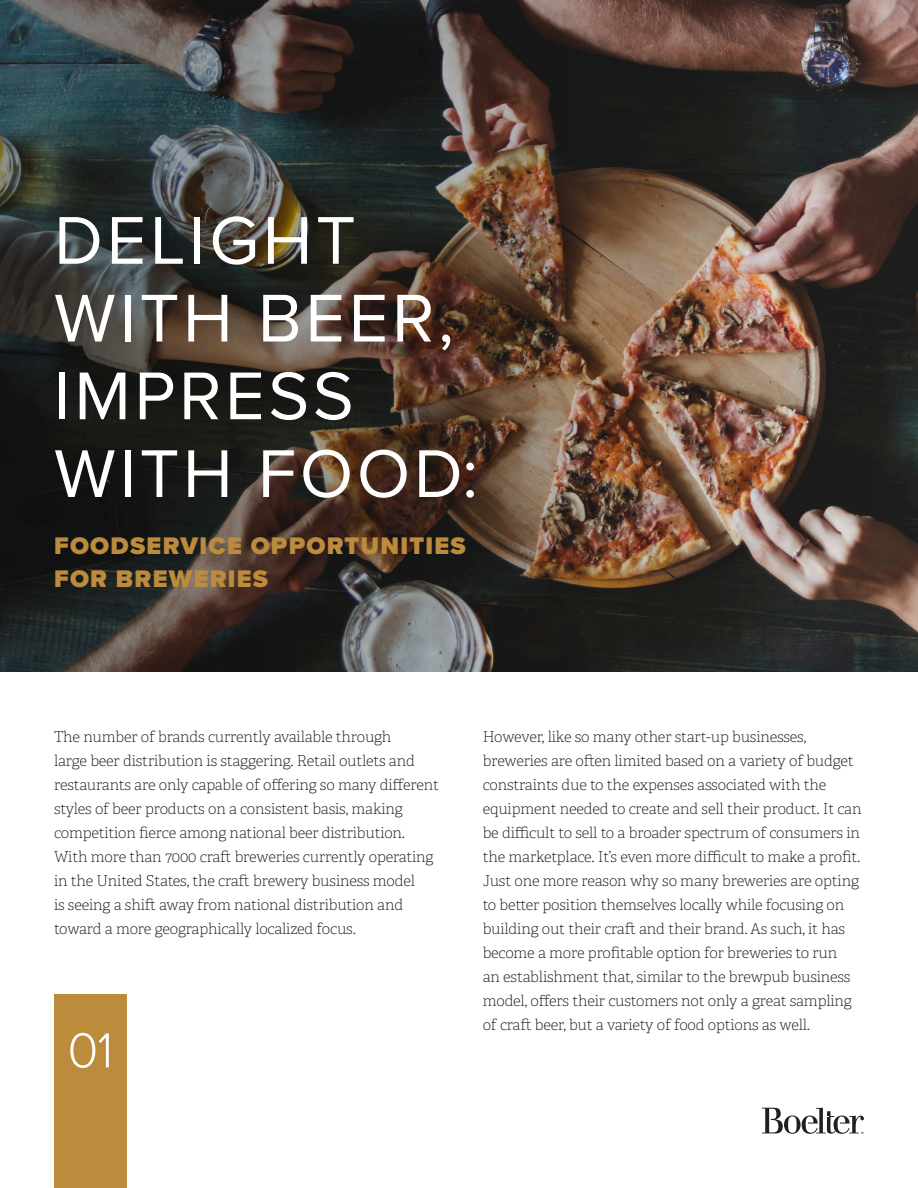
<style>
.page{position:relative;width:918px;height:1188px;background:#fff}
.page>*{position:absolute;margin:0;border:0;box-sizing:border-box;transform-origin:0 0}
.t1{font:69.9px/77.7px "Proxima Nova";letter-spacing:.05em;color:#fff}
.t2{font:300 51px "Proxima Nova";color:#fff}
.t3{font:900 24.9px/32.7px "Proxima Nova";letter-spacing:.05em;color:#bc8b3c}
.t4{font:15px/24px "Adelle PE Th";letter-spacing:-.01em;color:#231f20}
</style>
<div class="page">
<svg style="left:762px;top:1108px;width:102px;height:26px"></svg>
<img style="left:0;top:0;width:918px;height:672px">
<div style="left:54px;top:995px;width:72px;height:193px;background:#bc8b3c"></div>
<p class="t1" style="left:54px;top:203px;width:426px">DELIGHT<br>WITH BEER,<br>IMPRESS<br>WITH FOOD:</p>
<p class="t3" style="left:54px;top:531px;width:413px">FOODSERVICE OPPORTUNITIES<br>FOR BREWERIES</p>
<p class="t4" style="left:54px;top:725px;width:386px">The number of brands currently available through<br>large beer distribution is staggering. Retail outlets and restaurants are only capable of offering so many different styles of beer products on a consistent basis, making competition fierce among national beer distribution.<br>With more than 7000 craft breweries currently operating in the United States, the craft brewery business model<br>is seeing a shift away from national distribution and toward a more geographically localized focus.</p>
<p class="t4" style="left:483px;top:725px;width:380px">However, like so many other start-up businesses, breweries are often limited based on a variety of budget constraints due to the expenses associated with the equipment needed to create and sell their product. It can be difficult to sell to a broader spectrum of consumers in the marketplace. It’s even more difficult to make a profit.<br>Just one more reason why so many breweries are opting to better position themselves locally while focusing on building out their craft and their brand. As such, it has become a more profitable option for breweries to run<br>an establishment that, similar to the brewpub business model, offers their customers not only a great sampling of craft beer, but a variety of food options as well.</p>
<p class="t2" style="left:67px;top:1020px;width:47px">01</p>
</div>
